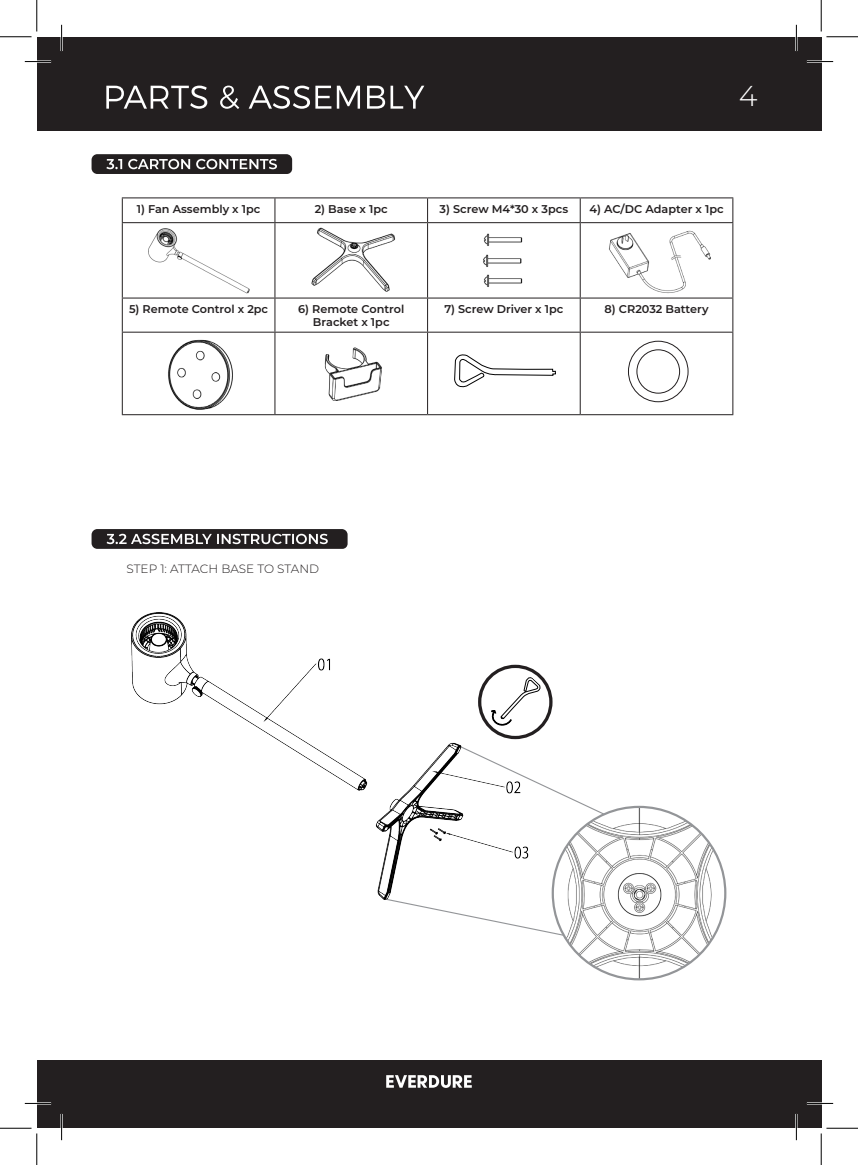
<style>
.page{position:relative;width:858px;height:1165px;background:#fff}
.page>*{position:absolute;margin:0;border:0;box-sizing:border-box;transform-origin:0 0}
.t1{font:300 28.7px "Montserrat Alternates";color:#fff}
.t2{font:300 12.08px "Montserrat";color:#231f20}
.t3{font:600 11.2px/13.5px "Montserrat";color:#231f20;text-align:center}
</style>
<div class="page">
<div style="left:37px;top:37px;width:784px;height:93px;background:#231f20"></div>
<div style="left:37px;top:1060px;width:784px;height:68px;background:#231f20"></div>
<div style="left:91px;top:529px;width:256px;height:20px;background:#231f20;border-radius:6px"></div>
<div style="left:91px;top:154px;width:201px;height:20px;background:#231f20;border-radius:6px"></div>
<svg style="left:387px;top:900px;width:176px;height:36px"></svg>
<svg style="left:551px;top:788px;width:54px;height:27px"></svg>
<img style="left:132px;top:612px;width:419px;height:288px">
<svg style="left:106px;top:86px;width:318px;height:23px"></svg>
<svg style="left:106px;top:159px;width:171px;height:10px"></svg>
<svg style="left:106px;top:534px;width:222px;height:10px"></svg>
<img style="left:552px;top:807px;width:173px;height:172px;border-radius:86px">
<div style="left:478px;top:665px;width:74px;height:74px;border:3px solid #231f20;border-radius:50%"></div>
<svg style="left:491px;top:676px;width:50px;height:49px"></svg>
<svg style="left:386px;top:1075px;width:85px;height:13px"></svg>
<hr style="left:122px;top:197px;width:153px;height:1px;background:#231f20">
<svg style="left:122px;top:198px;width:1px;height:24px"></svg>
<hr style="left:275px;top:197px;width:152px;height:1px;background:#231f20">
<svg style="left:274px;top:198px;width:1px;height:24px"></svg>
<hr style="left:427px;top:197px;width:153px;height:1px;background:#231f20">
<svg style="left:427px;top:198px;width:1px;height:24px"></svg>
<hr style="left:580px;top:197px;width:153px;height:1px;background:#231f20">
<svg style="left:579px;top:198px;width:1px;height:24px"></svg>
<svg style="left:732px;top:198px;width:1px;height:24px"></svg>
<hr style="left:122px;top:222px;width:153px;height:1px;background:#231f20">
<hr style="left:122px;top:223px;width:1px;height:75px;background:#231f20">
<hr style="left:275px;top:222px;width:152px;height:1px;background:#231f20">
<hr style="left:274px;top:223px;width:1px;height:75px;background:#231f20">
<hr style="left:427px;top:222px;width:153px;height:1px;background:#231f20">
<hr style="left:427px;top:223px;width:1px;height:75px;background:#231f20">
<hr style="left:580px;top:222px;width:153px;height:1px;background:#231f20">
<hr style="left:579px;top:223px;width:1px;height:75px;background:#231f20">
<hr style="left:732px;top:223px;width:1px;height:75px;background:#231f20">
<hr style="left:122px;top:298px;width:153px;height:1px;background:#231f20">
<hr style="left:122px;top:298px;width:1px;height:34px;background:#231f20">
<hr style="left:275px;top:298px;width:152px;height:1px;background:#231f20">
<hr style="left:274px;top:298px;width:1px;height:34px;background:#231f20">
<hr style="left:427px;top:298px;width:153px;height:1px;background:#231f20">
<hr style="left:427px;top:298px;width:1px;height:34px;background:#231f20">
<hr style="left:580px;top:298px;width:153px;height:1px;background:#231f20">
<hr style="left:579px;top:298px;width:1px;height:34px;background:#231f20">
<hr style="left:732px;top:298px;width:1px;height:34px;background:#231f20">
<hr style="left:122px;top:332px;width:153px;height:1px;background:#231f20">
<hr style="left:122px;top:333px;width:1px;height:81px;background:#231f20">
<hr style="left:275px;top:332px;width:152px;height:1px;background:#231f20">
<hr style="left:274px;top:333px;width:1px;height:81px;background:#231f20">
<hr style="left:427px;top:332px;width:153px;height:1px;background:#231f20">
<hr style="left:427px;top:333px;width:1px;height:81px;background:#231f20">
<hr style="left:580px;top:332px;width:153px;height:1px;background:#231f20">
<hr style="left:579px;top:333px;width:1px;height:81px;background:#231f20">
<hr style="left:732px;top:333px;width:1px;height:81px;background:#231f20">
<hr style="left:122px;top:414px;width:153px;height:1px;background:#231f20">
<hr style="left:275px;top:414px;width:152px;height:1px;background:#231f20">
<hr style="left:427px;top:414px;width:153px;height:1px;background:#231f20">
<hr style="left:580px;top:414px;width:153px;height:1px;background:#231f20">
<img style="left:148px;top:229px;width:102px;height:65px">
<img style="left:168px;top:339px;width:65px;height:71px">
<img style="left:311px;top:227px;width:84px;height:65px">
<img style="left:324px;top:347px;width:58px;height:53px">
<img style="left:609px;top:230px;width:101px;height:64px">
<img style="left:483px;top:274px;width:40px;height:13px">
<svg style="left:454px;top:354px;width:102px;height:34px"></svg>
<img style="left:483px;top:254px;width:39px;height:13px">
<img style="left:483px;top:233px;width:40px;height:13px">
<div style="left:628px;top:341px;width:60px;height:61px;border:1px solid #231f20;border-radius:50%"></div>
<div style="left:636px;top:350px;width:43px;height:43px;border:1px solid #231f20;border-radius:50%"></div>
<hr style="left:25px;top:60px;width:26px;height:3px;background:#fff">
<hr style="left:806px;top:60px;width:26px;height:3px;background:#fff">
<hr style="left:25px;top:1102px;width:26px;height:2px;background:#fff">
<hr style="left:806px;top:1102px;width:26px;height:2px;background:#fff">
<hr style="left:60px;top:25px;width:3px;height:26px;background:#fff">
<hr style="left:60px;top:1114px;width:3px;height:26px;background:#fff">
<hr style="left:795px;top:25px;width:2px;height:26px;background:#fff">
<hr style="left:795px;top:1114px;width:2px;height:26px;background:#fff">
<svg style="left:25px;top:61px;width:26px;height:1px"></svg>
<svg style="left:806px;top:61px;width:26px;height:1px"></svg>
<svg style="left:25px;top:1103px;width:26px;height:1px"></svg>
<svg style="left:806px;top:1103px;width:26px;height:1px"></svg>
<svg style="left:61px;top:25px;width:1px;height:26px"></svg>
<svg style="left:61px;top:1114px;width:1px;height:26px"></svg>
<svg style="left:795px;top:25px;width:1px;height:26px"></svg>
<svg style="left:795px;top:1114px;width:1px;height:26px"></svg>
<hr style="left:0;top:36px;width:32px;height:1px;background:#000">
<hr style="left:826px;top:36px;width:31px;height:1px;background:#000">
<hr style="left:0;top:1128px;width:32px;height:1px;background:#000">
<hr style="left:826px;top:1128px;width:31px;height:1px;background:#000">
<hr style="left:36px;top:0;width:1px;height:32px;background:#000">
<hr style="left:36px;top:1133px;width:1px;height:32px;background:#000">
<hr style="left:820px;top:0;width:1px;height:32px;background:#000">
<hr style="left:820px;top:1133px;width:1px;height:32px;background:#000">
<p class="t1" style="left:738px;top:76px;width:20px">4</p>
<p class="t3" style="left:137px;top:201px;width:125px">1) Fan Assembly x 1pc</p>
<p class="t3" style="left:314px;top:201px;width:75px">2) Base x 1pc</p>
<p class="t3" style="left:439px;top:201px;width:130px">3) Screw M4*30 x 3pcs</p>
<p class="t3" style="left:589px;top:201px;width:136px">4) AC/DC Adapter x 1pc</p>
<p class="t3" style="left:129px;top:301px;width:141px">5) Remote Control x 2pc</p>
<p class="t3" style="left:298px;top:301px;width:108px">6) Remote Control<br>Bracket x 1pc</p>
<p class="t3" style="left:444px;top:301px;width:121px">7) Screw Driver x 1pc</p>
<p class="t3" style="left:604px;top:301px;width:105px">8) CR2032 Battery</p>
<p class="t2" style="left:127px;top:561px;width:194px">STEP 1: ATTACH BASE TO STAND</p>
</div>
